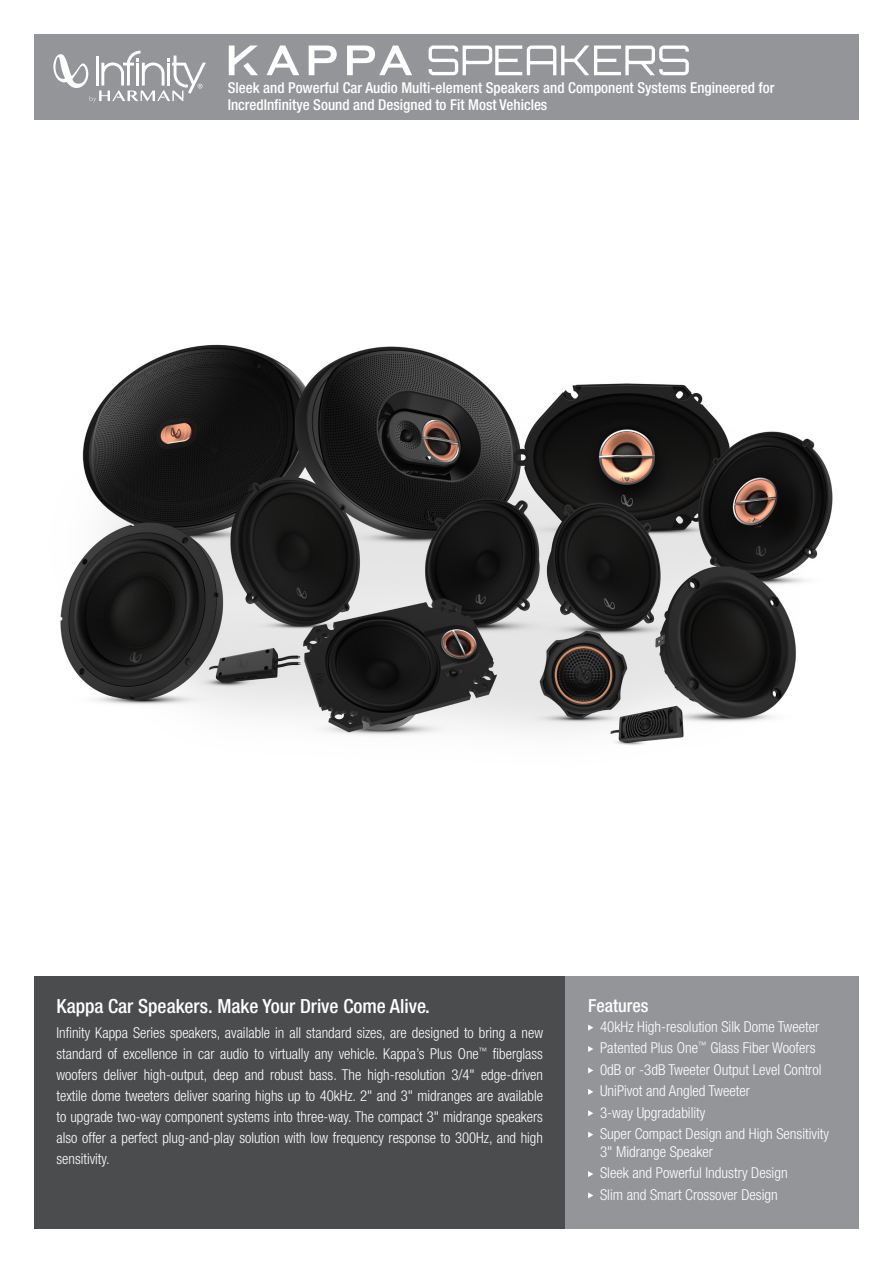
<style>
.page{position:relative;width:893px;height:1263px;background:#fff}
.page>*{position:absolute;margin:0;border:0;box-sizing:border-box;transform-origin:0 0}
.t1{font:500 condensed 19.5px "Helvetica Neue LT Pro";color:#fff}
.t2{font:500 condensed 18px "Helvetica Neue LT Pro";color:#fff}
.t3{font:300 condensed 15px/21px "Helvetica Neue LT Pro";color:#fff;text-align:justify}
.t4{font:500 condensed 15px/16.5px "Helvetica Neue LT Pro";color:#fff}
</style>
<div class="page">
<img style="left:60px;top:344px;width:773px;height:401px">
<div style="left:34px;top:34px;width:825px;height:85px;background:#939598"></div>
<svg style="left:53px;top:51px;width:153px;height:51px"></svg>
<div style="left:34px;top:977px;width:532px;height:252px;background:#4b4c4d"></div>
<div style="left:566px;top:977px;width:293px;height:252px;background:#939598"></div>
<svg style="left:588px;top:1024px;width:5px;height:7px"></svg>
<svg style="left:588px;top:1046px;width:5px;height:6px"></svg>
<svg style="left:588px;top:1067px;width:5px;height:6px"></svg>
<svg style="left:588px;top:1089px;width:5px;height:6px"></svg>
<svg style="left:588px;top:1110px;width:5px;height:6px"></svg>
<svg style="left:588px;top:1132px;width:5px;height:6px"></svg>
<svg style="left:588px;top:1171px;width:5px;height:6px"></svg>
<svg style="left:588px;top:1192px;width:5px;height:6px"></svg>
<svg style="left:429px;top:45px;width:260px;height:30px"></svg>
<svg style="left:266px;top:46px;width:33px;height:29px"></svg>
<svg style="left:309px;top:46px;width:28px;height:29px"></svg>
<svg style="left:347px;top:46px;width:65px;height:29px"></svg>
<svg style="left:229px;top:46px;width:29px;height:29px"></svg>
<p class="t4" style="left:228px;top:79px;width:548px">Sleek and Powerful Car Audio Multi-element Speakers and Component Systems Engineered for<br>IncredInfinitye Sound and Designed to Fit Most Vehicles</p>
<p class="t1" style="left:57px;top:994px;width:375px">Kappa Car Speakers. Make Your Drive Come Alive.</p>
<p class="t3" style="left:57px;top:1022px;width:488px">Infinity Kappa Series speakers, available in all standard sizes, are designed to bring a new standard of excellence in car audio to virtually any vehicle. Kappa’s Plus One<sup>™</sup> fiberglass woofers deliver high-output, deep and robust bass. The high-resolution 3/4" edge-driven textile dome tweeters deliver soaring highs up to 40kHz. 2" and 3" midranges are available to upgrade two-way component systems into three-way. The compact 3" midrange speakers also offer a perfect plug-and-play solution with low frequency response to 300Hz, and high sensitivity.</p>
<p class="t2" style="left:588px;top:995px;width:62px">Features</p>
<p class="t3" style="left:600px;top:1016px;width:221px">40kHz High-resolution Silk Dome Tweeter</p>
<p class="t3" style="left:600px;top:1037px;width:217px">Patented Plus One<sup>™</sup> Glass Fiber Woofers</p>
<p class="t3" style="left:600px;top:1059px;width:223px">0dB or -3dB Tweeter Output Level Control</p>
<p class="t3" style="left:600px;top:1080px;width:151px">UniPivot and Angled Tweeter</p>
<p class="t3" style="left:600px;top:1102px;width:107px">3-way Upgradability</p>
<p class="t3" style="left:600px;top:1124px;width:230px;line-height:18px">Super Compact Design and High Sensitivity<br>3" Midrange Speaker</p>
<p class="t3" style="left:600px;top:1162px;width:189px">Sleek and Powerful Industry Design</p>
<p class="t3" style="left:600px;top:1184px;width:179px">Slim and Smart Crossover Design</p>
</div>
